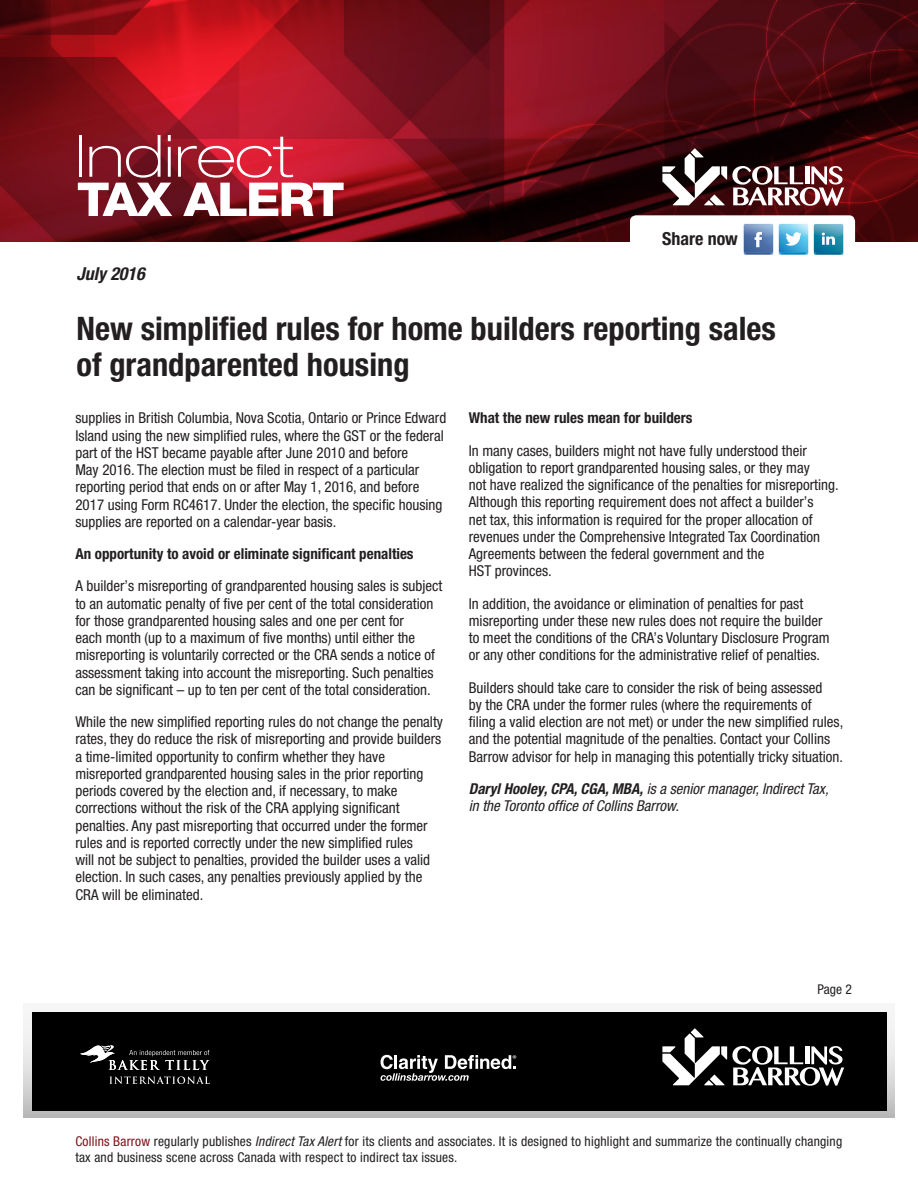
<style>
.page{position:relative;width:918px;height:1188px;background:#fff}
.page>*{position:absolute;margin:0;border:0;box-sizing:border-box;transform-origin:0 0}
.t1{font:100 expanded 58.5px "Helvetica Neue LT Pro";color:#fff;scale:1.08 1}
.t2{font:800 46.8px "Helvetica Neue LT Pro";letter-spacing:-.04em;color:#fff;scale:1.08 1}
.t3{font:700 condensed 32.4px/36px "Helvetica Neue LT Pro";color:#231f20}
.t4{font:italic 700 condensed 18px "Helvetica Neue LT Pro";color:#231f20}
.t5{font:700 condensed 18px "Helvetica Neue LT Std";color:#231f20}
.List_Paragraph{font:condensed 15px/17.2px "Helvetica Neue LT Pro";color:#231f20}
.List_Paragraph-2{font:italic condensed 15px/17.2px "Helvetica Neue LT Pro";color:#231f20}
.List_Paragraph-3{font:700 condensed 15px "Helvetica Neue LT Pro";color:#231f20}
.t6{font:condensed 13.5px/16.2px "Helvetica Neue LT Pro";letter-spacing:.015em;color:#231f20}
.s1{font-weight:700}
.s2{color:#7f131a}
.s3{font-style:italic}
</style>
<div class="page">
<img style="left:0;top:0;width:918px;height:241px">
<div style="left:630px;top:215px;width:225px;height:43px;background:#fff;border-radius:6px"></div>
<img style="left:743px;top:223px;width:31px;height:32px">
<img style="left:778px;top:223px;width:31px;height:32px">
<svg style="left:662px;top:148px;width:182px;height:58px"></svg>
<img style="left:813px;top:223px;width:31px;height:32px">
<div style="left:23px;top:1003px;width:872px;height:115px;background:linear-gradient(to bottom,#fff,#c2c1c2)"></div>
<div style="left:32px;top:1012px;width:854px;height:99px;background:#000"></div>
<svg style="left:662px;top:1028px;width:182px;height:58px"></svg>
<svg style="left:109px;top:1076px;width:101px;height:8px"></svg>
<svg style="left:80px;top:1045px;width:129px;height:25px"></svg>
<svg style="left:381px;top:1055px;width:135px;height:26px"></svg>
<h1 class="t1" style="left:75px;top:120px;width:203px">Indirect</h1>
<h2 class="t2" style="left:77px;top:172px;width:249px">TAX ALERT</h2>
<p class="t4" style="left:76px;top:263px;width:70px">July 2016</p>
<p class="t5" style="left:662px;top:227px;width:77px">Share now</p>
<h3 class="t3" style="left:76px;top:311px;width:701px">New simplified rules for home builders reporting sales of grandparented housing</h3>
<p class="List_Paragraph" style="left:75px;top:409px;width:372px">supplies in British Columbia, Nova Scotia, Ontario or Prince Edward Island using the new simplified rules, where the GST or the federal part of the HST became payable after June 2010 and before<br>May 2016. The election must be filed in respect of a particular reporting period that ends on or after May 1, 2016, and before 2017 using Form RC4617. Under the election, the specific housing supplies are reported on a calendar-year basis.</p>
<p class="List_Paragraph-3" style="left:75px;top:545px;width:340px">An opportunity to avoid or eliminate significant penalties</p>
<p class="List_Paragraph" style="left:75px;top:577px;width:369px">A builder’s misreporting of grandparented housing sales is subject to an automatic penalty of five per cent of the total consideration for those grandparented housing sales and one per cent for<br>each month (up to a maximum of five months) until either the misreporting is voluntarily corrected or the CRA sends a notice of assessment taking into account the misreporting. Such penalties can be significant – up to ten per cent of the total consideration.</p>
<p class="List_Paragraph" style="left:75px;top:713px;width:369px">While the new simplified reporting rules do not change the penalty rates, they do reduce the risk of misreporting and provide builders a time-limited opportunity to confirm whether they have misreported grandparented housing sales in the prior reporting periods covered by the election and, if necessary, to make corrections without the risk of the CRA applying significant penalties. Any past misreporting that occurred under the former rules and is reported correctly under the new simplified rules<br>will not be subject to penalties, provided the builder uses a valid election. In such cases, any penalties previously applied by the CRA will be eliminated.</p>
<p class="List_Paragraph-3" style="left:469px;top:409px;width:225px">What the new rules mean for builders</p>
<p class="List_Paragraph" style="left:469px;top:441px;width:371px">In many cases, builders might not have fully understood their obligation to report grandparented housing sales, or they may<br>not have realized the significance of the penalties for misreporting.<br>Although this reporting requirement does not affect a builder’s<br>net tax, this information is required for the proper allocation of revenues under the Comprehensive Integrated Tax Coordination Agreements between the federal government and the<br>HST provinces.</p>
<p class="List_Paragraph" style="left:469px;top:594px;width:362px">In addition, the avoidance or elimination of penalties for past misreporting under these new rules does not require the builder to meet the conditions of the CRA’s Voluntary Disclosure Program or any other conditions for the administrative relief of penalties.</p>
<p class="List_Paragraph" style="left:469px;top:678px;width:376px">Builders should take care to consider the risk of being assessed<br>by the CRA under the former rules (where the requirements of<br>filing a valid election are not met) or under the new simplified rules, and the potential magnitude of the penalties. Contact your Collins Barrow advisor for help in managing this potentially tricky situation.</p>
<p class="List_Paragraph-2" style="left:469px;top:780px;width:361px"><span class="s1">Daryl Hooley, CPA, CGA, MBA,</span> is a senior manager, Indirect Tax, in the Toronto office of Collins Barrow.</p>
<p class="t6" style="left:818px;top:981px;width:36px">Page 2</p>
<p class="t6" style="left:75px;top:1133px;width:768px"><span class="s2">Collins Barrow</span> regularly publishes <span class="s3">Indirect Tax Alert</span> for its clients and associates. It is designed to highlight and summarize the continually changing tax and business scene across Canada with respect to indirect tax issues.</p>
</div>
